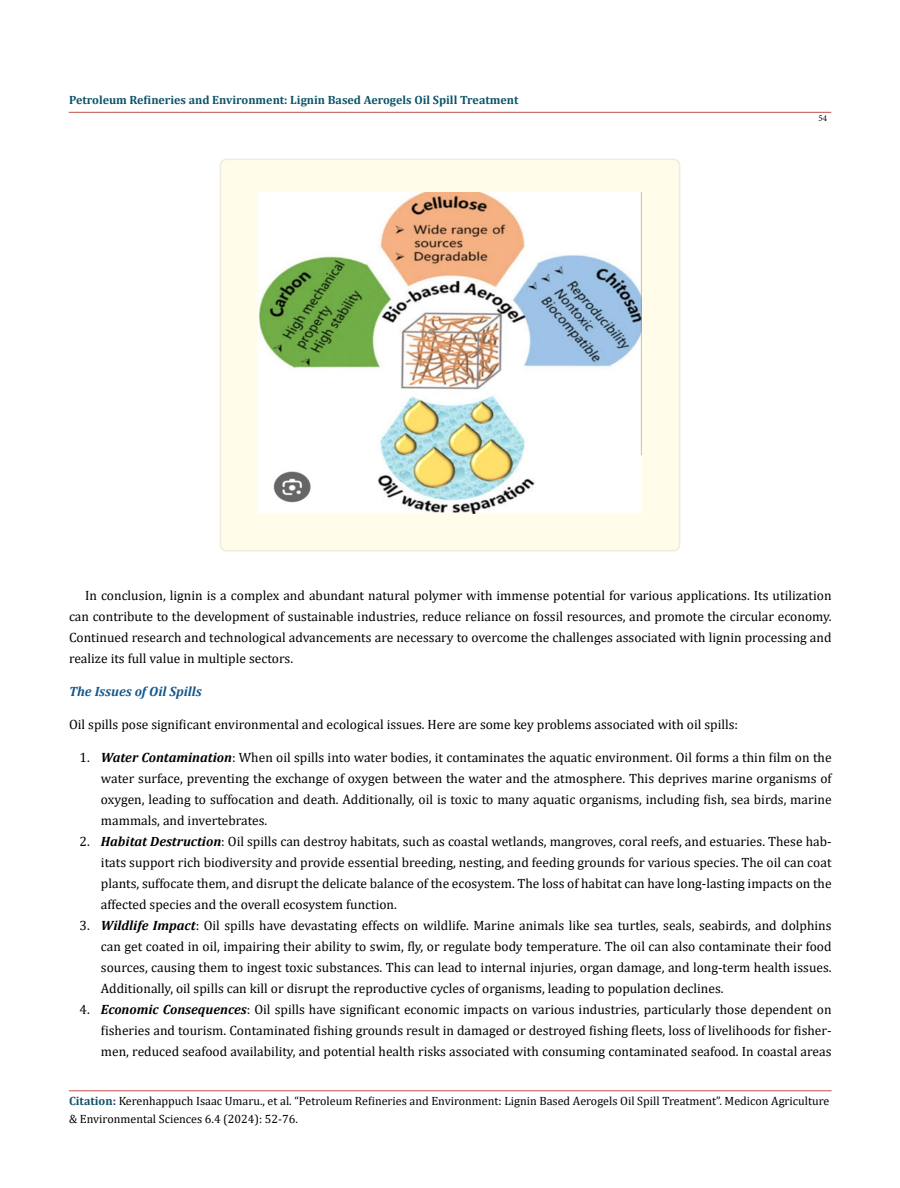
<style>
.page{position:relative;width:900px;height:1188px;background:#fff}
.page>*{position:absolute;margin:0;border:0;box-sizing:border-box;transform-origin:0 0}
.t1{font:13.5px/21px "Cambria";color:#000;text-align:justify}
.t2{font:italic 700 13.5px "Cambria";color:#15588c}
.t3{font:12px/18px "Cambria";color:#000}
.t4{font:700 12px "Cambria";color:#0e536a}
.t5{font:9px "Minion Pro";color:#000}
.s1{font-weight:700;font-style:italic}
.s2{font-weight:700;color:#0e536a}
.s3{font-weight:700;color:#173e88}
</style>
<div class="page">
<hr style="left:69px;top:1091px;width:763px;height:1px;background:#c0504d">
<hr style="left:69px;top:112px;width:762px;height:1px;background:#c0504d">
<div style="left:220px;top:159px;width:460px;height:392px;background:#fffde9;border-radius:6px"></div>
<div style="left:220px;top:159px;width:460px;height:392px;border:2px solid #eeece1;border-radius:6px"></div>
<img style="left:259px;top:193px;width:382px;height:320px">
<p class="t4" style="left:69px;top:92px;width:451px">Petroleum Refineries and Environment: Lignin Based Aerogels Oil Spill Treatment</p>
<p class="t5" style="left:818px;top:112px;width:10px">54</p>
<p class="t1" style="left:69px;top:585px;width:764px;text-indent:16px">In conclusion, lignin is a complex and abundant natural polymer with immense potential for various applications. Its utilization can contribute to the development of sustainable industries, reduce reliance on fossil resources, and promote the circular economy.<br>Continued research and technological advancements are necessary to overcome the challenges associated with lignin processing and realize its full value in multiple sectors.</p>
<p class="t2" style="left:69px;top:682px;width:134px">The Issues of Oil Spills</p>
<p class="t1" style="left:69px;top:714px;width:671px">Oil spills pose significant environmental and ecological issues. Here are some key problems associated with oil spills:</p>
<p class="t1" style="left:101px;top:747px;width:732px;text-indent:-21px">1. <span class="s1">Water Contamination</span>: When oil spills into water bodies, it contaminates the aquatic environment. Oil forms a thin film on the water surface, preventing the exchange of oxygen between the water and the atmosphere. This deprives marine organisms of oxygen, leading to suffocation and death. Additionally, oil is toxic to many aquatic organisms, including fish, sea birds, marine mammals, and invertebrates.</p>
<p class="t1" style="left:101px;top:831px;width:732px;text-indent:-21px">2. <span class="s1">Habitat Destruction</span>: Oil spills can destroy habitats, such as coastal wetlands, mangroves, coral reefs, and estuaries. These hab&shy;itats support rich biodiversity and provide essential breeding, nesting, and feeding grounds for various species. The oil can coat plants, suffocate them, and disrupt the delicate balance of the ecosystem. The loss of habitat can have long-lasting impacts on the affected species and the overall ecosystem function.</p>
<p class="t1" style="left:101px;top:915px;width:732px;text-indent:-21px">3. <span class="s1">Wildlife Impact</span>: Oil spills have devastating effects on wildlife. Marine animals like sea turtles, seals, seabirds, and dolphins can get coated in oil, impairing their ability to swim, fly, or regulate body temperature. The oil can also contaminate their food sources, causing them to ingest toxic substances. This can lead to internal injuries, organ damage, and long-term health issues.<br>Additionally, oil spills can kill or disrupt the reproductive cycles of organisms, leading to population declines.</p>
<p class="t1" style="left:101px;top:999px;width:732px;text-indent:-21px">4. <span class="s1">Economic Consequences</span>: Oil spills have significant economic impacts on various industries, particularly those dependent on fisheries and tourism. Contaminated fishing grounds result in damaged or destroyed fishing fleets, loss of livelihoods for fisher&shy;men, reduced seafood availability, and potential health risks associated with consuming contaminated seafood. In coastal areas</p>
<p class="t3" style="left:69px;top:1092px;width:762px"><span class="s2">Citation</span><span class="s3">:</span> Kerenhappuch Isaac Umaru., et al. “Petroleum Refineries and Environment: Lignin Based Aerogels Oil Spill Treatment”. Medicon Agriculture &amp; Environmental Sciences 6.4 (2024): 52-76.</p>
</div>
